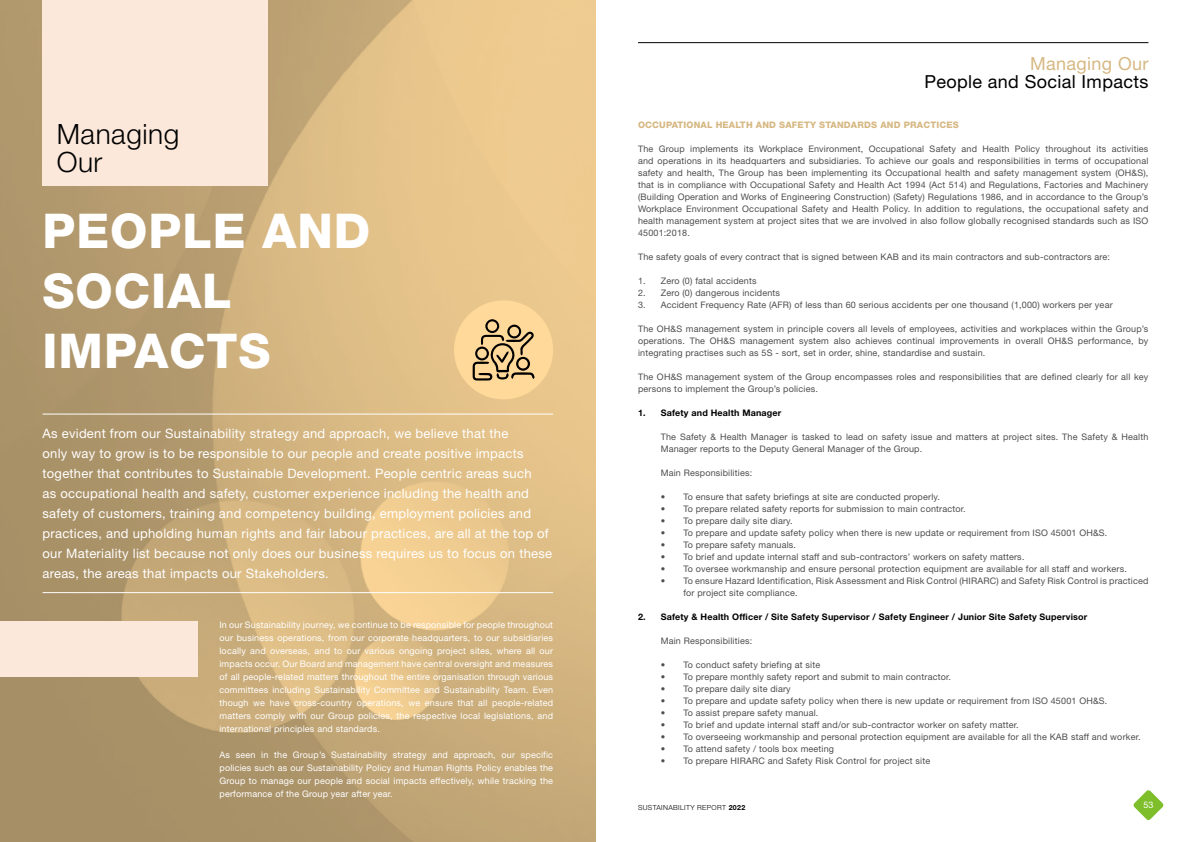
<style>
.page{position:relative;width:1191px;height:842px;background:#fff}
.page>*{position:absolute;margin:0;border:0;box-sizing:border-box;transform-origin:0 0}
.t1{font:800 48px/60px "Helvetica Neue LT Std";letter-spacing:.02em;color:#fff}
.t2{font:300 28px/28px "Helvetica Neue LT Std";letter-spacing:.02em;color:#000}
.t3{font:18px "Helvetica Neue LT Std";letter-spacing:.02em;color:#000}
.t4{font:18px "Helvetica Neue LT Std";letter-spacing:.02em;color:#d6b883}
.t5{font:13px/20px "Helvetica Neue LT Std";letter-spacing:.02em;color:#fff}
.t6{font:9px/12px "Helvetica Neue LT Std";letter-spacing:.02em;color:#4d4d4f}
.t7{font:9px/13px "Helvetica Neue LT Std";letter-spacing:.02em;color:#fff;text-align:justify}
.t8{font:700 9px "Helvetica Neue LT Std";letter-spacing:.02em;color:#000}
.t9{font:800 9px "Helvetica Neue LT Std";letter-spacing:.02em;color:#d6b883}
.t10{font:300 7px "Helvetica Neue LT Std";letter-spacing:.05em;color:#000}
.s1{font-weight:700}
</style>
<div class="page">
<svg style="left:1133px;top:790px;width:30px;height:30px"></svg>
<hr style="left:638px;top:42px;width:510px;height:1px;background:#000">
<img style="left:0;top:0;width:595px;height:842px">
<div style="left:43px;top:0;width:225px;height:186px;background:#fbe8da"></div>
<div style="left:0;top:621px;width:197px;height:56px;background:#fbe8da"></div>
<hr style="left:43px;top:414px;width:510px;height:1px;background:#fff">
<hr style="left:43px;top:592px;width:510px;height:1px;background:#fff">
<div style="left:454px;top:300px;width:99px;height:99px;background:#ffd999;border-radius:50%"></div>
<svg style="left:472px;top:319px;width:62px;height:62px"></svg>
<h2 class="t2" style="left:57px;top:119px;width:124px">Managing<br>Our</h2>
<h1 class="t1" style="left:43px;top:201px;width:329px">PEOPLE AND<br>SOCIAL<br>IMPACTS</h1>
<p class="t5" style="left:43px;top:423px;width:511px">As evident from our Sustainability strategy and approach, we believe that the<br>only way to grow is to be responsible to our people and create positive impacts together that contributes to Sustainable Development. People centric areas such<br>as occupational health and safety, customer experience including the health and safety of customers, training and competency building, employment policies and practices, and upholding human rights and fair labour practices, are all at the top of our Materiality list because not only does our business requires us to focus on these areas, the areas that impacts our Stakeholders.</p>
<p class="t7" style="left:219px;top:618px;width:335px">In our Sustainability journey, we continue to be responsible for people throughout our business operations, from our corporate headquarters, to our subsidiaries locally and overseas, and to our various ongoing project sites, where all our impacts occur. Our Board and management have central oversight and measures of all people-related matters throughout the entire organisation through various committees including Sustainability Committee and Sustainability Team. Even though we have cross-country operations, we ensure that all people-related matters comply with our Group policies, the respective local legislations, and international principles and standards.</p>
<p class="t7" style="left:219px;top:748px;width:335px">As seen in the Group’s Sustainability strategy and approach, our specific policies such as our Sustainability Policy and Human Rights Policy enables the Group to manage our people and social impacts effectively, while tracking the performance of the Group year after year.</p>
<h3 class="t4" style="left:1030px;top:52px;width:120px">Managing Our</h3>
<h3 class="t3" style="left:924px;top:70px;width:226px">People and Social Impacts</h3>
<p class="t9" style="left:638px;top:120px;width:322px">OCCUPATIONAL HEALTH AND SAFETY STANDARDS AND PRACTICES</p>
<p class="t6" style="left:638px;top:143px;width:512px;text-align:justify">The Group implements its Workplace Environment, Occupational Safety and Health Policy throughout its activities and operations in its headquarters and subsidiaries. To achieve our goals and responsibilities in terms of occupational safety and health, The Group has been implementing its Occupational health and safety management system (OH&amp;S), that is in compliance with Occupational Safety and Health Act 1994 (Act 514) and Regulations, Factories and Machinery (Building Operation and Works of Engineering Construction) (Safety) Regulations 1986, and in accordance to the Group’s Workplace Environment Occupational Safety and Health Policy. In addition to regulations, the occupational safety and health management system at project sites that we are involved in also follow globally recognised standards such as ISO 45001:2018.</p>
<p class="t6" style="left:638px;top:251px;width:473px">The safety goals of every contract that is signed between KAB and its main contractors and sub-contractors are:</p>
<p class="t6" style="left:638px;top:275px;width:120px">1. Zero (0) fatal accidents</p>
<p class="t6" style="left:638px;top:287px;width:144px">2. Zero (0) dangerous incidents</p>
<p class="t6" style="left:638px;top:299px;width:476px">3. Accident Frequency Rate (AFR) of less than 60 serious accidents per one thousand (1,000) workers per year</p>
<p class="t6" style="left:638px;top:323px;width:512px;text-align:justify">The OH&amp;S management system in principle covers all levels of employees, activities and workplaces within the Group’s operations. The OH&amp;S management system also achieves continual improvements in overall OH&amp;S performance, by integrating practises such as 5S - sort, set in order, shine, standardise and sustain.</p>
<p class="t6" style="left:638px;top:371px;width:512px">The OH&amp;S management system of the Group encompasses roles and responsibilities that are defined clearly for all key persons to implement the Group’s policies.</p>
<p class="t8" style="left:638px;top:408px;width:145px">1. Safety and Health Manager</p>
<p class="t6" style="left:660px;top:431px;width:489px">The Safety &amp; Health Manager is tasked to lead on safety issue and matters at project sites. The Safety &amp; Health<br>Manager reports to the Deputy General Manager of the Group.</p>
<p class="t6" style="left:660px;top:467px;width:93px">Main Responsibilities:</p>
<p class="t6" style="left:660px;top:491px;width:281px">• To ensure that safety briefings at site are conducted properly.</p>
<p class="t6" style="left:660px;top:503px;width:306px">• To prepare related safety reports for submission to main contractor.</p>
<p class="t6" style="left:660px;top:515px;width:134px">• To prepare daily site diary.</p>
<p class="t6" style="left:660px;top:527px;width:448px">• To prepare and update safety policy when there is new update or requirement from ISO 45001 OH&amp;S.</p>
<p class="t6" style="left:660px;top:539px;width:137px">• To prepare safety manuals.</p>
<p class="t6" style="left:660px;top:551px;width:365px">• To brief and update internal staff and sub-contractors’ workers on safety matters.</p>
<p class="t6" style="left:660px;top:563px;width:468px">• To oversee workmanship and ensure personal protection equipment are available for all staff and workers.</p>
<p class="t6" style="left:683px;top:575px;width:466px;text-indent:-23px">• To ensure Hazard Identification, Risk Assessment and Risk Control (HIRARC) and Safety Risk Control is practiced for project site compliance.</p>
<p class="t8" style="left:638px;top:612px;width:451px">2. Safety &amp; Health Officer / Site Safety Supervisor / Safety Engineer / Junior Site Safety Supervisor</p>
<p class="t6" style="left:660px;top:635px;width:93px">Main Responsibilities:</p>
<p class="t6" style="left:660px;top:659px;width:161px">• To conduct safety briefing at site</p>
<p class="t6" style="left:660px;top:671px;width:292px">• To prepare monthly safety report and submit to main contractor.</p>
<p class="t6" style="left:660px;top:683px;width:132px">• To prepare daily site diary</p>
<p class="t6" style="left:660px;top:695px;width:448px">• To prepare and update safety policy when there is new update or requirement from ISO 45001 OH&amp;S.</p>
<p class="t6" style="left:660px;top:707px;width:159px">• To assist prepare safety manual.</p>
<p class="t6" style="left:660px;top:719px;width:359px">• To brief and update internal staff and/or sub-contractor worker on safety matter.</p>
<p class="t6" style="left:660px;top:731px;width:481px">• To overseeing workmanship and personal protection equipment are available for all the KAB staff and worker.</p>
<p class="t6" style="left:660px;top:743px;width:175px">• To attend safety / tools box meeting</p>
<p class="t6" style="left:660px;top:755px;width:271px">• To prepare HIRARC and Safety Risk Control for project site</p>
<p class="t10" style="left:638px;top:803px;width:109px">SUSTAINABILITY REPORT <span class="s1">2022</span></p>
<p class="t7" style="left:1143px;top:798px;width:12px">53</p>
</div>
